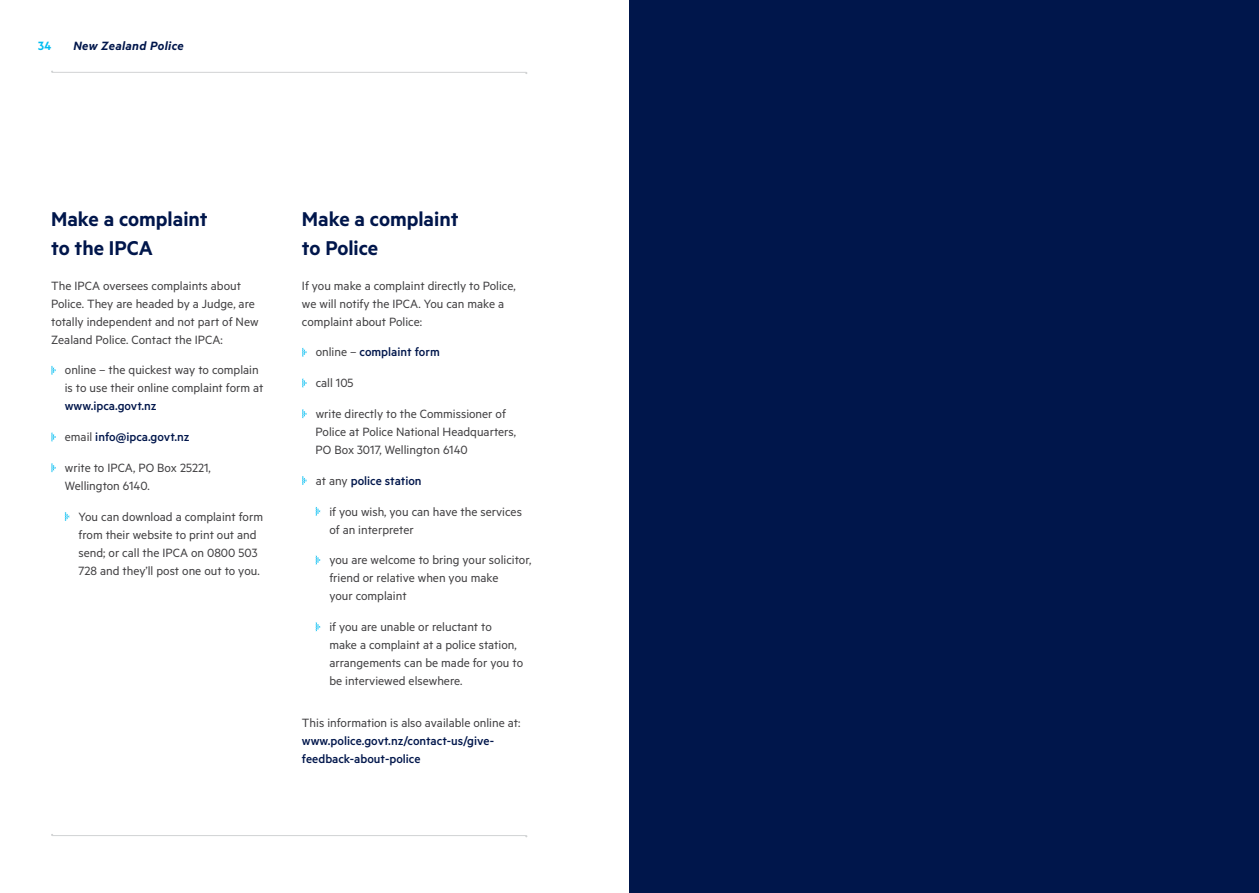
<style>
.page{position:relative;width:1259px;height:893px;background:#fff}
.page>*{position:absolute;margin:0;border:0;box-sizing:border-box;transform-origin:0 0}
.t1{font:600 22.5px/28.5px "Metric";color:#00164b}
.t2{font:13.5px/18px "Metric";color:#414042}
.t3{font:500 13.5px/18px "Metric";color:#00164b}
.t4{font:italic 600 13.5px "Metric";letter-spacing:.025em;color:#00164b}
.t5{font:600 13.5px "Metric";color:#00bdf2}
.s1{font-weight:400;color:#414042}
</style>
<div class="page">
<hr style="left:52px;top:72px;width:474px;height:1px;background:#d1d3d4">
<hr style="left:52px;top:835px;width:474px;height:1px;background:#d1d3d4">
<svg style="left:51px;top:366px;width:5px;height:9px"></svg>
<svg style="left:51px;top:433px;width:5px;height:8px"></svg>
<svg style="left:51px;top:463px;width:5px;height:9px"></svg>
<svg style="left:65px;top:512px;width:5px;height:9px"></svg>
<svg style="left:302px;top:348px;width:5px;height:9px"></svg>
<svg style="left:302px;top:379px;width:5px;height:8px"></svg>
<svg style="left:302px;top:409px;width:5px;height:9px"></svg>
<svg style="left:302px;top:476px;width:5px;height:9px"></svg>
<svg style="left:315px;top:507px;width:5px;height:9px"></svg>
<svg style="left:315px;top:556px;width:5px;height:8px"></svg>
<svg style="left:315px;top:622px;width:5px;height:9px"></svg>
<div style="left:629px;top:0;width:630px;height:893px;background:#00164b"></div>
<p class="t5" style="left:38px;top:37px;width:15px">34</p>
<p class="t4" style="left:73px;top:37px;width:112px">New Zealand Police</p>
<h1 class="t1" style="left:51px;top:204px;width:158px">Make a complaint to the IPCA</h1>
<p class="t2" style="left:51px;top:276px;width:209px">The IPCA oversees complaints about Police. They are headed by a Judge, are totally independent and not part of New Zealand Police. Contact the IPCA:</p>
<p class="t2" style="left:65px;top:361px;width:200px">online – the quickest way to complain is to use their online complaint form at</p>
<p class="t3" style="left:65px;top:397px;width:94px">www.ipca.govt.nz</p>
<p class="t3" style="left:65px;top:428px;width:126px"><span class="s1">email</span> info@ipca.govt.nz</p>
<p class="t2" style="left:65px;top:458px;width:148px">write to IPCA, PO Box 25221,<br>Wellington 6140.</p>
<p class="t2" style="left:78px;top:507px;width:186px">You can download a complaint form from their website to print out and send; or call the IPCA on 0800 503<br>728 and they’ll post one out to you.</p>
<h1 class="t1" style="left:302px;top:204px;width:158px">Make a complaint to Police</h1>
<p class="t2" style="left:302px;top:276px;width:215px">If you make a complaint directly to Police, we will notify the IPCA. You can make a complaint about Police:</p>
<p class="t3" style="left:316px;top:343px;width:125px"><span class="s1">online –</span> complaint form</p>
<p class="t2" style="left:316px;top:374px;width:39px">call 105</p>
<p class="t2" style="left:316px;top:404px;width:202px">write directly to the Commissioner of<br>Police at Police National Headquarters,<br>PO Box 3017, Wellington 6140</p>
<p class="t3" style="left:316px;top:471px;width:107px"><span class="s1">at any</span> police station</p>
<p class="t2" style="left:329px;top:502px;width:194px">if you wish, you can have the services of an interpreter</p>
<p class="t2" style="left:329px;top:551px;width:204px">you are welcome to bring your solicitor, friend or relative when you make<br>your complaint</p>
<p class="t2" style="left:329px;top:617px;width:195px">if you are unable or reluctant to<br>make a complaint at a police station, arrangements can be made for you to be interviewed elsewhere.</p>
<p class="t2" style="left:302px;top:713px;width:220px">This information is also available online at:</p>
<p class="t3" style="left:302px;top:731px;width:194px">www.police.govt.nz/contact-us/give&shy;feedback-about-police</p>
</div>
